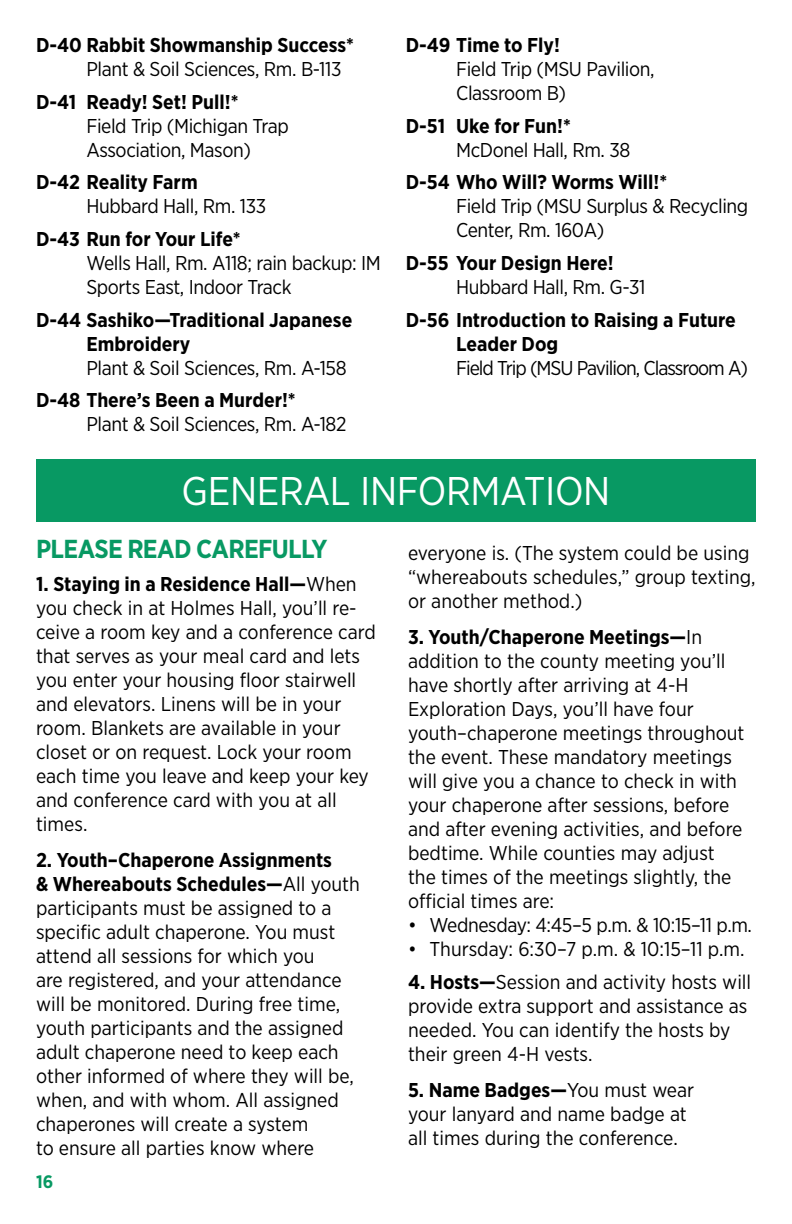
<style>
.page{position:relative;width:792px;height:1224px;background:#fff}
.page>*{position:absolute;margin:0;border:0;box-sizing:border-box;transform-origin:0 0}
.Headline{font:40px "Gotham Narrow";letter-spacing:-.01em;color:#fff}
.Subhead_1_Intro{font:700 26px "Gotham Narrow";letter-spacing:-.025em;color:#089963}
.EXD_AG_Body_text{font:20px/24px "Gotham Narrow";color:#000}
.EXD_AG_Session_Desc{font:20px/24px "Gotham Narrow";letter-spacing:-.02em;color:#000}
.EXD_AG_Session_Title{font:700 20px/24px "Gotham Narrow";color:#000}
.EXD_AG_Body_text-2{font:20px "Gotham Narrow";letter-spacing:-.02em;color:#000}
.EXD_AG_Session_Desc-2{font:20px "Gotham Narrow";letter-spacing:-.05em;color:#000}
.t1{font:700 18px "Gotham Narrow";color:#089963}
.s1{font-weight:700}
</style>
<div class="page">
<div style="left:36px;top:460px;width:720px;height:62px;background:#089963"></div>
<p class="EXD_AG_Session_Title" style="left:36px;top:33px;width:320px">D-40 Rabbit Showmanship Success*</p>
<p class="EXD_AG_Session_Desc" style="left:86px;top:57px;width:257px">Plant &amp; Soil Sciences, Rm. B-113</p>
<p class="EXD_AG_Session_Title" style="left:36px;top:89px;width:204px">D-41 Ready! Set! Pull!*</p>
<p class="EXD_AG_Session_Desc" style="left:86px;top:113px;width:204px">Field Trip (Michigan Trap<br>Association, Mason)</p>
<p class="EXD_AG_Session_Title" style="left:36px;top:170px;width:163px">D-42 Reality Farm</p>
<p class="EXD_AG_Session_Desc" style="left:86px;top:194px;width:181px">Hubbard Hall, Rm. 133</p>
<p class="EXD_AG_Session_Title" style="left:36px;top:227px;width:206px">D-43 Run for Your Life*</p>
<p class="EXD_AG_Session_Desc" style="left:86px;top:250px;width:296px">Wells Hall, Rm. A118; rain backup: IM<br>Sports East, Indoor Track</p>
<p class="EXD_AG_Session_Title" style="left:86px;top:307px;width:267px;text-indent:-50px">D-44 Sashiko—Traditional Japanese<br>Embroidery</p>
<p class="EXD_AG_Session_Desc" style="left:86px;top:355px;width:262px">Plant &amp; Soil Sciences, Rm. A-158</p>
<p class="EXD_AG_Session_Title" style="left:36px;top:388px;width:261px">D-48 There’s Been a Murder!*</p>
<p class="EXD_AG_Session_Desc" style="left:86px;top:412px;width:262px">Plant &amp; Soil Sciences, Rm. A-182</p>
<p class="EXD_AG_Session_Title" style="left:406px;top:33px;width:156px">D-49 Time to Fly!</p>
<p class="EXD_AG_Session_Desc" style="left:456px;top:57px;width:200px">Field Trip (MSU Pavilion,<br>Classroom B)</p>
<p class="EXD_AG_Session_Title" style="left:406px;top:113px;width:167px">D-51 Uke for Fun!*</p>
<p class="EXD_AG_Session_Desc" style="left:456px;top:137px;width:176px">McDonel Hall, Rm. 38</p>
<p class="EXD_AG_Session_Title" style="left:406px;top:170px;width:263px">D-54 Who Will? Worms Will!*</p>
<p class="EXD_AG_Session_Desc" style="left:456px;top:194px;width:294px">Field Trip (MSU Surplus &amp; Recycling<br>Center, Rm. 160A)</p>
<p class="EXD_AG_Session_Title" style="left:406px;top:251px;width:210px">D-55 Your Design Here!</p>
<p class="EXD_AG_Session_Desc" style="left:456px;top:274px;width:191px">Hubbard Hall, Rm. G-31</p>
<p class="EXD_AG_Session_Title" style="left:456px;top:307px;width:281px;text-indent:-50px">D-56 Introduction to Raising a Future<br>Leader Dog</p>
<p class="EXD_AG_Session_Desc-2" style="left:456px;top:355px;width:293px">Field Trip (MSU Pavilion, Classroom A)</p>
<p class="Headline" style="left:182px;top:466px;width:430px">GENERAL INFORMATION</p>
<p class="Subhead_1_Intro" style="left:36px;top:532px;width:293px">PLEASE READ CAREFULLY</p>
<p class="EXD_AG_Body_text" style="left:36px;top:572px;width:341px"><span class="s1">1. Staying in a Residence Hall—</span>When you check in at Holmes Hall, you’ll re&shy;ceive a room key and a conference card that serves as your meal card and lets you enter your housing floor stairwell and elevators. Linens will be in your room. Blankets are available in your closet or on request. Lock your room each time you leave and keep your key and conference card with you at all times.</p>
<p class="EXD_AG_Body_text" style="left:36px;top:848px;width:325px"><span class="s1">2. Youth–Chaperone Assignments<br>&amp; Whereabouts Schedules—</span>All youth participants must be assigned to a specific adult chaperone. You must attend all sessions for which you<br>are registered, and your attendance will be monitored. During free time, youth participants and the assigned adult chaperone need to keep each other informed of where they will be, when, and with whom. All assigned chaperones will create a system<br>to ensure all parties know where</p>
<p class="EXD_AG_Body_text" style="left:408px;top:540px;width:349px">everyone is. (The system could be using “whereabouts schedules,” group texting, or another method.)</p>
<p class="EXD_AG_Body_text" style="left:408px;top:624px;width:338px"><span class="s1">3. Youth/Chaperone Meetings—</span>In addition to the county meeting you’ll have shortly after arriving at 4-H Exploration Days, you’ll have four youth–chaperone meetings throughout the event. These mandatory meetings will give you a chance to check in with your chaperone after sessions, before and after evening activities, and before bedtime. While counties may adjust the times of the meetings slightly, the official times are:</p>
<p class="EXD_AG_Body_text-2" style="left:408px;top:912px;width:346px">• Wednesday: 4:45–5 p.m. &amp; 10:15–11 p.m.</p>
<p class="EXD_AG_Body_text" style="left:408px;top:936px;width:338px">• Thursday: 6:30–7 p.m. &amp; 10:15–11 p.m.</p>
<p class="EXD_AG_Body_text" style="left:408px;top:969px;width:345px"><span class="s1">4. Hosts—</span>Session and activity hosts will provide extra support and assistance as needed. You can identify the hosts by their green 4-H vests.</p>
<p class="EXD_AG_Body_text" style="left:408px;top:1077px;width:288px"><span class="s1">5. Name Badges—</span>You must wear your lanyard and name badge at all times during the conference.</p>
<p class="t1" style="left:36px;top:1170px;width:19px">16</p>
</div>
